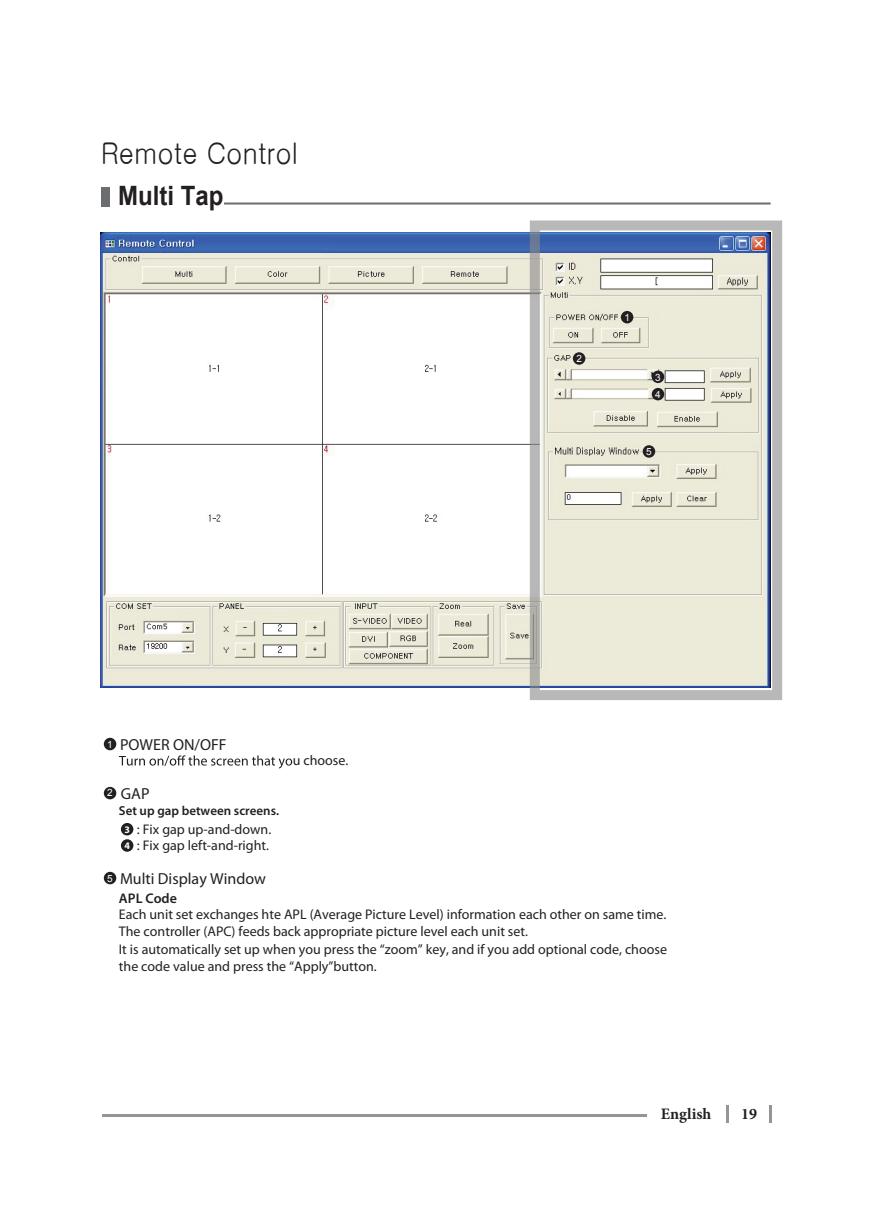
<style>
.page{position:relative;width:874px;height:1225px;background:#fff}
.page>*{position:absolute;margin:0;border:0;box-sizing:border-box;transform-origin:0 0}
.t1{font:30px "YDIYGO340";color:#231f20;scale:.9 1}
.t2{font:700 26.6px "Arial";color:#231f20;scale:.9 1}
.t3{font:16px "Myriad Pro";color:#231f20}
.t4{font:700 16px "Minion Pro";color:#231f20}
.t5{font:14px/17.2px "Myriad Pro";color:#231f20;text-align:right}
.t6{font:600 14px "Myriad Pro";color:#231f20}
.t7{font:600 13px "Myriad Pro";color:#231f20}
.t8{font:10px/17px "Arial";color:#fff}
.t9{font:700 10px "Myriad";color:#fff}
.s1{font-family:"Myriad";font-weight:700;font-size:10px;color:#fff}
</style>
<div class="page">
<img style="left:101px;top:232px;width:669px;height:455px">
<div style="left:101px;top:187px;width:8px;height:20px;background:#6c6d70"></div>
<hr style="left:224px;top:202px;width:546px;height:2px;background:#6c6d70">
<div style="left:104px;top:787px;width:12px;height:12px;background:#231f20;border-radius:50%"></div>
<div style="left:121px;top:823px;width:12px;height:12px;background:#231f20;border-radius:50%"></div>
<div style="left:121px;top:839px;width:12px;height:12px;background:#231f20;border-radius:50%"></div>
<svg style="left:119px;top:755px;width:173px;height:13px"></svg>
<div style="left:104px;top:738px;width:12px;height:12px;background:#231f20;border-radius:50%"></div>
<div style="left:104px;top:872px;width:12px;height:12px;background:#231f20;border-radius:50%"></div>
<div style="left:529px;top:220px;width:252px;height:480px;border:10px solid #8a898a"></div>
<div style="left:572px;top:352px;width:13px;height:13px;background:#231f20;border-radius:50%"></div>
<div style="left:651px;top:370px;width:13px;height:13px;background:#231f20;border-radius:50%"></div>
<div style="left:651px;top:388px;width:13px;height:12px;background:#231f20;border-radius:50%"></div>
<div style="left:642px;top:445px;width:13px;height:13px;background:#231f20;border-radius:50%"></div>
<div style="left:620px;top:311px;width:13px;height:12px;background:#231f20;border-radius:50%"></div>
<hr style="left:726px;top:1106px;width:3px;height:17px;background:#939598">
<hr style="left:768px;top:1106px;width:3px;height:17px;background:#939598">
<hr style="left:102px;top:1114px;width:544px;height:3px;background:#939598">
<h1 class="t1" style="left:101px;top:138px;width:220px">Remote Control</h1>
<h2 class="t2" style="left:118px;top:178px;width:119px">Multi Tap</h2>
<p class="t8" style="left:107px;top:736px;width:7px">1</p>
<p class="t3" style="left:120px;top:735px;width:108px">POWER ON/OFF</p>
<p class="t3" style="left:121px;top:783px;width:30px">GAP</p>
<p class="t7" style="left:119px;top:802px;width:162px">Set up gap between screens.</p>
<p class="t8" style="left:107px;top:784px;width:7px">2</p>
<p class="t5" style="left:124px;top:820px;width:148px">: Fix gap up-and-down.<br><span class="s1">4</span> : Fix gap left-and-right.</p>
<p class="t9" style="left:124px;top:824px;width:7px">3</p>
<p class="t5" style="left:292px;top:752px;width:57px">u choose.</p>
<p class="t8" style="left:576px;top:350px;width:7px">2</p>
<p class="t8" style="left:624px;top:309px;width:7px">1</p>
<p class="t8" style="left:655px;top:369px;width:7px">3<br>4</p>
<p class="t8" style="left:646px;top:442px;width:7px">5</p>
<p class="t3" style="left:120px;top:869px;width:147px">Multi Display Window</p>
<p class="t5" style="left:119px;top:906px;width:549px;text-align:left">Each unit set exchanges hte APL (Average Picture Level) information each other on same time.<br>The controller (APC) feeds back appropriate picture level each unit set.<br>It is automatically set up when you press the “zoom” key, and if you add optional code, choose the code value and press the “Apply”button.</p>
<p class="t8" style="left:107px;top:870px;width:7px">5</p>
<p class="t6" style="left:119px;top:889px;width:60px">APL Code</p>
<p class="t4" style="left:660px;top:1102px;width:52px">English</p>
<p class="t4" style="left:740px;top:1102px;width:17px">19</p>
</div>
